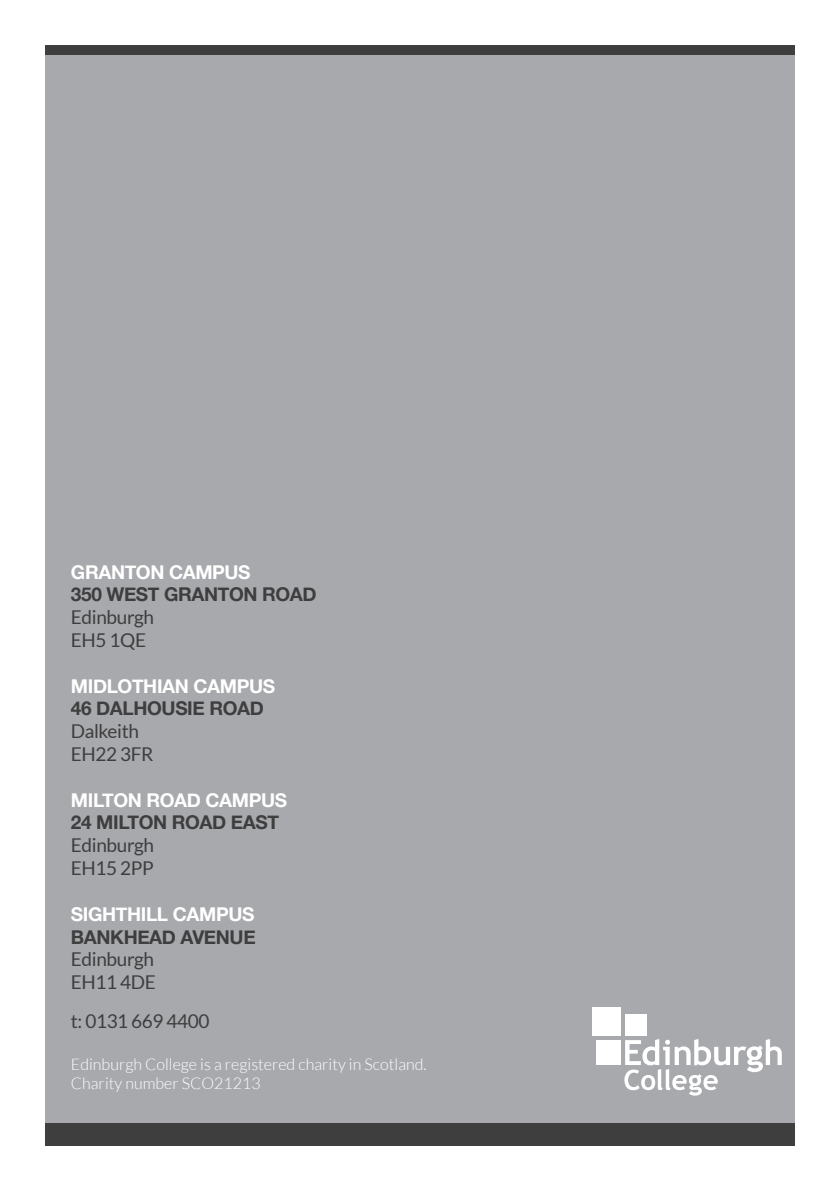
<style>
.page{position:relative;width:840px;height:1191px;background:#fff}
.page>*{position:absolute;margin:0;border:0;box-sizing:border-box;transform-origin:0 0}
.t1{font:19px/22.8px "Lato";letter-spacing:-.02em;color:#3e3e3f}
.t2{font:700 19px "Helvetica Neue";letter-spacing:-.02em;color:#3e3e3f}
.t3{font:700 19px "Helvetica Neue";letter-spacing:-.02em;color:#fff}
.t4{font:300 16px/19.2px "Lato";color:#fff}
</style>
<div class="page">
<div style="left:45px;top:55px;width:749px;height:1068px;background:#a8a9ad"></div>
<svg style="left:624px;top:1039px;width:157px;height:56px"></svg>
<div style="left:595px;top:1040px;width:25px;height:25px;background:#fff"></div>
<div style="left:591px;top:1006px;width:29px;height:29px;background:#fff"></div>
<div style="left:624px;top:1014px;width:22px;height:21px;background:#fff"></div>
<div style="left:45px;top:45px;width:749px;height:10px;background:#3e3e3f"></div>
<div style="left:45px;top:1123px;width:749px;height:22px;background:#3e3e3f"></div>
<p class="t3" style="left:71px;top:557px;width:181px">GRANTON CAMPUS</p>
<p class="t2" style="left:71px;top:579px;width:247px">350 WEST GRANTON ROAD</p>
<p class="t1" style="left:71px;top:606px;width:85px">Edinburgh<br>EH5 1QE</p>
<p class="t3" style="left:71px;top:671px;width:205px">MIDLOTHIAN CAMPUS</p>
<p class="t2" style="left:71px;top:693px;width:194px">46 DALHOUSIE ROAD</p>
<p class="t1" style="left:71px;top:720px;width:84px">Dalkeith<br>EH22 3FR</p>
<p class="t3" style="left:71px;top:785px;width:217px">MILTON ROAD CAMPUS</p>
<p class="t2" style="left:71px;top:807px;width:209px">24 MILTON ROAD EAST</p>
<p class="t1" style="left:71px;top:834px;width:85px">Edinburgh<br>EH15 2PP</p>
<p class="t3" style="left:71px;top:899px;width:185px">SIGHTHILL CAMPUS</p>
<p class="t2" style="left:71px;top:921px;width:186px">BANKHEAD AVENUE</p>
<p class="t1" style="left:71px;top:948px;width:86px">Edinburgh<br>EH11 4DE</p>
<p class="t1" style="left:71px;top:1009px;width:140px">t: 0131 669 4400</p>
<p class="t4" style="left:71px;top:1054px;width:357px">Edinburgh College is a registered charity in Scotland.<br>Charity number SCO21213</p>
</div>
